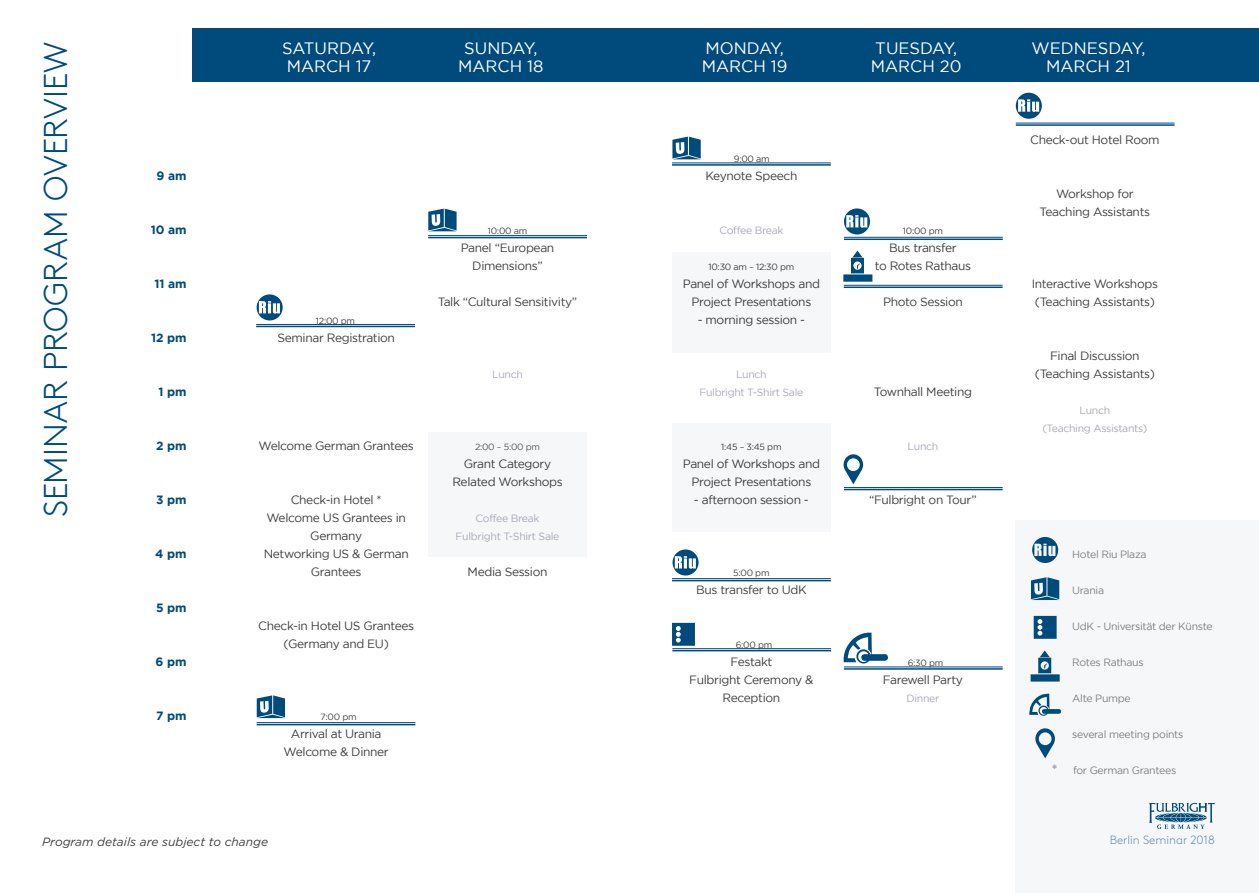
<style>
.page{position:relative;width:1259px;height:893px;background:#fff}
.page>*{position:absolute;margin:0;border:0;box-sizing:border-box;transform-origin:0 0}
.t1{font:300 33px "Brown";letter-spacing:.005em;color:#004b7c}
.t2{font:16.5px "Gotham";color:#fff}
.t3{font:700 13.5px "Gotham";color:#9e9eb1}
.t4{font:12px/18px "Gotham";letter-spacing:-.03em;color:#3e3d40;text-align:center}
.t5{font:700 12px "Gotham";color:#004b7c}
.t6{font:italic 12px "Gotham";color:#3e3d40}
.t7{font:300 12px "Brown";color:#6693b1}
.t8{font:10.5px/18px "Gotham";letter-spacing:-.03em;color:#aaaaba;text-align:center}
.t9{font:10.5px "Gotham";letter-spacing:-.03em;color:#808183}
.t10{font:9px "Gotham";letter-spacing:-.03em;color:#3e3d40}
.t11{font:9px "Gotham";color:#555658}
</style>
<div class="page">
<svg style="left:428px;top:209px;width:29px;height:22px"></svg>
<div style="left:428px;top:432px;width:159px;height:125px;background:#f5f7f8"></div>
<svg style="left:257px;top:294px;width:26px;height:26px"></svg>
<svg style="left:257px;top:695px;width:28px;height:23px"></svg>
<hr style="left:428px;top:235px;width:159px;height:1px;background:#004b7c">
<hr style="left:428px;top:237px;width:159px;height:1px;background:#004b7c">
<hr style="left:257px;top:722px;width:158px;height:1px;background:#004b7c">
<hr style="left:257px;top:724px;width:158px;height:1px;background:#004b7c">
<hr style="left:256px;top:324px;width:159px;height:1px;background:#004b7c">
<hr style="left:256px;top:326px;width:159px;height:1px;background:#004b7c">
<div style="left:672px;top:252px;width:159px;height:100px;background:#f5f7f8"></div>
<div style="left:672px;top:424px;width:159px;height:108px;background:#f5f7f8"></div>
<div style="left:1015px;top:520px;width:244px;height:373px;background:#f5f7f8"></div>
<svg style="left:844px;top:208px;width:26px;height:26px"></svg>
<svg style="left:672px;top:549px;width:26px;height:26px"></svg>
<svg style="left:1015px;top:93px;width:27px;height:26px"></svg>
<svg style="left:672px;top:137px;width:29px;height:22px"></svg>
<svg style="left:672px;top:623px;width:23px;height:23px"></svg>
<svg style="left:843px;top:251px;width:29px;height:31px"></svg>
<svg style="left:843px;top:632px;width:45px;height:31px"></svg>
<hr style="left:1015px;top:123px;width:159px;height:1px;background:#004b7c">
<hr style="left:1015px;top:124px;width:159px;height:2px;background:#004b7c">
<hr style="left:672px;top:163px;width:159px;height:1px;background:#004b7c">
<hr style="left:672px;top:164px;width:159px;height:2px;background:#004b7c">
<hr style="left:844px;top:237px;width:158px;height:1px;background:#004b7c">
<hr style="left:844px;top:239px;width:158px;height:1px;background:#004b7c">
<hr style="left:844px;top:285px;width:158px;height:1px;background:#004b7c">
<hr style="left:844px;top:287px;width:158px;height:1px;background:#004b7c">
<hr style="left:844px;top:487px;width:158px;height:1px;background:#004b7c">
<hr style="left:844px;top:489px;width:158px;height:1px;background:#004b7c">
<hr style="left:844px;top:667px;width:158px;height:1px;background:#004b7c">
<hr style="left:844px;top:668px;width:158px;height:2px;background:#004b7c">
<hr style="left:672px;top:578px;width:159px;height:1px;background:#004b7c">
<hr style="left:672px;top:580px;width:159px;height:1px;background:#004b7c">
<hr style="left:672px;top:648px;width:159px;height:1px;background:#004b7c">
<hr style="left:672px;top:650px;width:159px;height:1px;background:#004b7c">
<svg style="left:843px;top:454px;width:20px;height:30px"></svg>
<svg style="left:1032px;top:537px;width:26px;height:26px"></svg>
<svg style="left:1031px;top:577px;width:28px;height:23px"></svg>
<svg style="left:1033px;top:616px;width:23px;height:23px"></svg>
<svg style="left:1030px;top:650px;width:29px;height:32px"></svg>
<svg style="left:1029px;top:693px;width:32px;height:23px"></svg>
<svg style="left:1035px;top:728px;width:20px;height:30px"></svg>
<svg style="left:1149px;top:803px;width:66px;height:26px"></svg>
<div style="left:193px;top:28px;width:1066px;height:53px;background:#004b7c"></div>
<h1 class="t1" style="left:31px;top:517px;width:477px;rotate:-90deg">seminar program overview</h1>
<p class="t5" style="left:157px;top:169px;width:32px">9 am</p>
<p class="t5" style="left:151px;top:223px;width:37px">10 am</p>
<p class="t5" style="left:154px;top:277px;width:34px">11 am</p>
<p class="t5" style="left:151px;top:331px;width:37px">12 pm</p>
<p class="t5" style="left:158px;top:385px;width:30px">1 pm</p>
<p class="t5" style="left:156px;top:439px;width:32px">2 pm</p>
<p class="t5" style="left:156px;top:493px;width:32px">3 pm</p>
<p class="t5" style="left:155px;top:547px;width:33px">4 pm</p>
<p class="t5" style="left:156px;top:601px;width:32px">5 pm</p>
<p class="t5" style="left:156px;top:655px;width:33px">6 pm</p>
<p class="t5" style="left:156px;top:709px;width:32px">7 pm</p>
<h2 class="t2" style="left:282px;top:39px;width:13px">saturday</h2>
<h2 class="t2" style="left:372px;top:39px;width:6px">,</h2>
<h2 class="t2" style="left:287px;top:57px;width:14px">march</h2>
<h2 class="t2" style="left:356px;top:57px;width:17px">17</h2>
<h2 class="t2" style="left:464px;top:39px;width:13px">sunday</h2>
<h2 class="t2" style="left:533px;top:39px;width:6px">,</h2>
<h2 class="t2" style="left:458px;top:57px;width:14px">march</h2>
<h2 class="t2" style="left:527px;top:57px;width:18px">18</h2>
<p class="t10" style="left:316px;top:316px;width:41px">12:00 pm</p>
<p class="t4" style="left:277px;top:329px;width:119px">Seminar Registration</p>
<p class="t10" style="left:488px;top:226px;width:41px">10:00 am</p>
<p class="t4" style="left:461px;top:239px;width:95px">Panel “European<br>Dimensions”</p>
<p class="t4" style="left:438px;top:293px;width:141px">Talk “Cultural Sensitivity”</p>
<p class="t8" style="left:492px;top:365px;width:32px">Lunch</p>
<p class="t4" style="left:259px;top:437px;width:157px">Welcome German Grantees</p>
<p class="t4" style="left:264px;top:491px;width:146px">Check-in Hotel *<br>Welcome US Grantees in<br>Germany<br>Networking US &amp; German<br>Grantees</p>
<p class="t4" style="left:258px;top:617px;width:157px">Check-in Hotel US Grantees (Germany and EU)</p>
<p class="t11" style="left:475px;top:442px;width:67px">2:00 – 5:00 pm</p>
<p class="t4" style="left:452px;top:455px;width:112px">Grant Category<br>Related Workshops</p>
<p class="t8" style="left:455px;top:509px;width:105px">Coffee Break<br>Fulbright T-Shirt Sale</p>
<p class="t4" style="left:468px;top:563px;width:81px">Media Session</p>
<p class="t10" style="left:320px;top:712px;width:38px">7:00 pm</p>
<p class="t4" style="left:284px;top:725px;width:107px">Arrival at Urania<br>Welcome &amp; Dinner</p>
<p class="t6" style="left:42px;top:835px;width:227px">Program details are subject to change</p>
<h2 class="t2" style="left:705px;top:39px;width:28px">Monday</h2>
<h2 class="t2" style="left:780px;top:39px;width:6px">,</h2>
<h2 class="t2" style="left:702px;top:57px;width:14px">march</h2>
<h2 class="t2" style="left:771px;top:57px;width:18px">19</h2>
<p class="t10" style="left:734px;top:154px;width:37px">9:00 am</p>
<p class="t4" style="left:705px;top:167px;width:94px">Keynote Speech</p>
<p class="t8" style="left:719px;top:221px;width:66px">Coffee Break</p>
<p class="t10" style="left:708px;top:262px;width:87px">10:30 am – 12:30 pm</p>
<p class="t4" style="left:683px;top:275px;width:139px">Panel of Workshops and<br>Project Presentations</p>
<p class="t4" style="left:698px;top:311px;width:109px">- morning session -</p>
<p class="t8" style="left:699px;top:365px;width:105px">Lunch<br>Fulbright T-Shirt Sale</p>
<p class="t10" style="left:721px;top:442px;width:62px">1:45 – 3:45 pm</p>
<p class="t4" style="left:683px;top:455px;width:139px">Panel of Workshops and<br>Project Presentations</p>
<p class="t4" style="left:694px;top:491px;width:116px">- afternoon session -</p>
<p class="t10" style="left:733px;top:568px;width:38px">5:00 pm</p>
<p class="t4" style="left:696px;top:581px;width:112px">Bus transfer to UdK</p>
<p class="t10" style="left:735px;top:640px;width:38px">6:00 pm</p>
<p class="t4" style="left:689px;top:653px;width:126px">Festakt<br>Fulbright Ceremony &amp;<br>Reception</p>
<h2 class="t2" style="left:875px;top:39px;width:13px">tuesday</h2>
<h2 class="t2" style="left:953px;top:39px;width:6px">,</h2>
<h2 class="t2" style="left:871px;top:57px;width:14px">march</h2>
<h2 class="t2" style="left:940px;top:57px;width:23px">20</h2>
<p class="t10" style="left:903px;top:226px;width:42px">10:00 pm</p>
<p class="t4" style="left:874px;top:239px;width:98px">Bus transfer<br>to Rotes Rathaus</p>
<p class="t4" style="left:883px;top:293px;width:81px">Photo Session</p>
<p class="t4" style="left:874px;top:383px;width:100px">Townhall Meeting</p>
<p class="t8" style="left:907px;top:437px;width:32px">Lunch</p>
<p class="t4" style="left:869px;top:491px;width:109px">“Fulbright on Tour”</p>
<p class="t10" style="left:907px;top:658px;width:37px">6:30 pm</p>
<p class="t4" style="left:883px;top:671px;width:81px">Farewell Party</p>
<p class="t8" style="left:906px;top:689px;width:34px">Dinner</p>
<h2 class="t2" style="left:1031px;top:39px;width:14px">wednesday</h2>
<h2 class="t2" style="left:1141px;top:39px;width:6px">,</h2>
<h2 class="t2" style="left:1046px;top:57px;width:14px">march</h2>
<h2 class="t2" style="left:1115px;top:57px;width:17px">21</h2>
<p class="t4" style="left:1030px;top:131px;width:131px">Check-out Hotel Room</p>
<p class="t4" style="left:1039px;top:185px;width:112px">Workshop for<br>Teaching Assistants</p>
<p class="t4" style="left:1031px;top:275px;width:128px;text-align:left">Interactive Workshops (Teaching Assistants)</p>
<p class="t4" style="left:1035px;top:347px;width:121px">Final Discussion (Teaching Assistants)</p>
<p class="t8" style="left:1042px;top:401px;width:106px">Lunch<br>(Teaching Assistants)</p>
<p class="t3" style="left:1051px;top:761px;width:7px">*</p>
<p class="t9" style="left:1072px;top:548px;width:76px">Hotel Riu Plaza</p>
<p class="t9" style="left:1072px;top:584px;width:33px">Urania</p>
<p class="t9" style="left:1072px;top:620px;width:142px">UdK - Universität der Künste</p>
<p class="t9" style="left:1072px;top:656px;width:73px">Rotes Rathaus</p>
<p class="t9" style="left:1072px;top:692px;width:60px">Alte Pumpe</p>
<p class="t9" style="left:1072px;top:728px;width:113px">several meeting points</p>
<p class="t9" style="left:1073px;top:764px;width:105px">for German Grantees</p>
<p class="t7" style="left:1109px;top:831px;width:107px">Berlin Seminar 2018</p>
</div>
